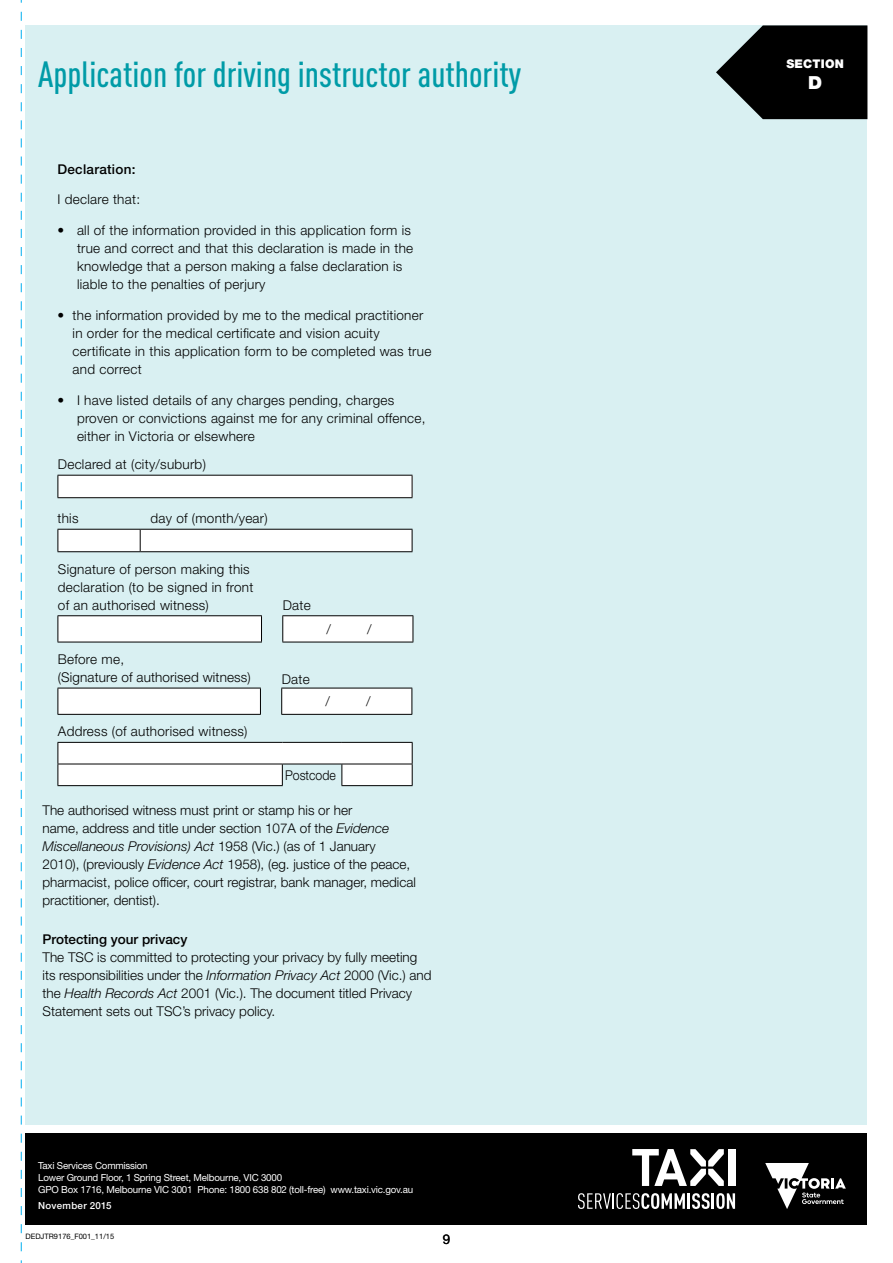
<style>
.page{position:relative;width:893px;height:1263px;background:#fff}
.page>*{position:absolute;margin:0;border:0;box-sizing:border-box;transform-origin:0 0}
.t1{font:500 36px "DIN Cond";color:#009ba7}
.t2{font:900 18px "Helvetica Neue LT Std";color:#fff}
.t3{font:300 13.5px/18px "Helvetica Neue LT Std";letter-spacing:.02em;color:#000}
.t4{font:300 13.5px/18px "Helvetica Neue LT Std";color:#000}
.t5{font:500 13.5px "Helvetica Neue LT Std";color:#000}
.t6{font:500 13.5px "Helvetica Neue LT Std";letter-spacing:.02em;color:#000}
.t7{font:300 13.5px "Helvetica Neue LT Std";color:#000;scale:.91 1}
.t8{font:13.5px "Helvetica Neue LT Std";color:#000}
.t9{font:900 12px "Helvetica Neue LT Std";letter-spacing:.02em;color:#fff}
.t10{font:9.75px/11.7px "Helvetica Neue LT Std";letter-spacing:-.02em;color:#fff}
.t11{font:500 9.75px "Helvetica Neue LT Std";letter-spacing:.035em;color:#fff}
.t12{font:7.5px "Helvetica Neue LT Std";color:#000}
.s1{font-style:italic}
</style>
<div class="page">
<div style="left:26px;top:26px;width:841px;height:1099px;background:#d9f0f2"></div>
<div style="left:26px;top:1133px;width:841px;height:92px;background:#000"></div>
<svg style="left:765px;top:1163px;width:81px;height:46px"></svg>
<svg style="left:632px;top:1149px;width:92px;height:37px"></svg>
<div style="left:728px;top:1149px;width:7px;height:37px;background:#fff"></div>
<svg style="left:578px;top:1193px;width:107px;height:16px"></svg>
<hr style="left:687px;top:1193px;width:3px;height:16px;background:#fff">
<svg style="left:692px;top:1193px;width:43px;height:16px"></svg>
<div style="left:58px;top:475px;width:354px;height:23px;background:#fff"></div>
<svg style="left:58px;top:476px;width:1px;height:21px"></svg>
<hr style="left:58px;top:475px;width:354px;height:1px;background:#000">
<svg style="left:412px;top:476px;width:1px;height:21px"></svg>
<hr style="left:58px;top:497px;width:354px;height:1px;background:#000">
<div style="left:58px;top:529px;width:355px;height:23px;background:#fff"></div>
<hr style="left:140px;top:551px;width:272px;height:1px;background:#000">
<hr style="left:58px;top:615px;width:204px;height:1px;background:#000">
<hr style="left:58px;top:642px;width:204px;height:1px;background:#000">
<hr style="left:282px;top:615px;width:131px;height:1px;background:#000">
<svg style="left:58px;top:616px;width:356px;height:26px;background:#f3f5f5"></svg>
<hr style="left:282px;top:642px;width:131px;height:1px;background:#000">
<hr style="left:58px;top:714px;width:203px;height:1px;background:#000">
<svg style="left:58px;top:688px;width:355px;height:26px;background:#f3f5f5"></svg>
<hr style="left:281px;top:714px;width:131px;height:1px;background:#000">
<svg style="left:58px;top:742px;width:355px;height:44px;background:#eceeee"></svg>
<hr style="left:341px;top:785px;width:72px;height:1px;background:#000">
<svg style="left:21px;top:0;width:1px;height:1263px"></svg>
<svg style="left:716px;top:25px;width:151px;height:94px"></svg>
<h1 class="t1" style="left:38px;top:53px;width:484px">Application for driving instructor authority</h1>
<p class="t6" style="left:58px;top:161px;width:80px">Declaration:</p>
<p class="t3" style="left:58px;top:190px;width:84px">I declare that:</p>
<p class="t3" style="left:77px;top:221px;width:338px;text-indent:-19px">• all of the information provided in this application form is true and correct and that this declaration is made in the knowledge that a person making a false declaration is liable to the penalties of perjury</p>
<p class="t3" style="left:73px;top:306px;width:360px;text-indent:-15px">• the information provided by me to the medical practitioner in order for the medical certificate and vision acuity certificate in this application form to be completed was true and correct</p>
<p class="t3" style="left:77px;top:391px;width:350px;text-indent:-19px">• I have listed details of any charges pending, charges proven or convictions against me for any criminal offence, either in Victoria or elsewhere</p>
<p class="t3" style="left:58px;top:455px;width:150px">Declared at (city/suburb)</p>
<p class="t3" style="left:58px;top:509px;width:23px">this</p>
<p class="t3" style="left:151px;top:509px;width:119px">day of (month/year)</p>
<p class="t3" style="left:58px;top:560px;width:197px">Signature of person making this declaration (to be signed in front of an authorised witness)</p>
<p class="t3" style="left:58px;top:650px;width:194px">Before me,<br>(Signature of authorised witness)</p>
<p class="t3" style="left:58px;top:722px;width:191px">Address (of authorised witness)</p>
<p class="t3" style="left:283px;top:596px;width:30px">Date</p>
<p class="t3" style="left:327px;top:619px;width:6px">/</p>
<p class="t3" style="left:367px;top:619px;width:6px">/</p>
<p class="t3" style="left:282px;top:669px;width:30px">Date</p>
<p class="t3" style="left:326px;top:692px;width:6px">/</p>
<p class="t3" style="left:366px;top:692px;width:6px">/</p>
<p class="t7" style="left:285px;top:766px;width:57px">Postcode</p>
<p class="t4" style="left:43px;top:801px;width:375px">The authorised witness must print or stamp his or her<br>name, address and title under section 107A of the <span class="s1">Evidence Miscellaneous Provisions) Act</span> 1958 (Vic.) (as of 1 January 2010), (previously <span class="s1">Evidence Act</span> 1958), (eg. justice of the peace, pharmacist, police officer, court registrar, bank manager, medical practitioner, dentist).</p>
<p class="t5" style="left:43px;top:931px;width:146px">Protecting your privacy</p>
<p class="t4" style="left:43px;top:948px;width:390px">The TSC is committed to protecting your privacy by fully meeting its responsibilities under the <span class="s1">Information Privacy Act</span> 2000 (Vic.) and the <span class="s1">Health Records Act</span> 2001 (Vic.). The document titled Privacy Statement sets out TSC’s privacy policy.</p>
<p class="t10" style="left:38px;top:1160px;width:376px">Taxi Services Commission<br>Lower Ground Floor, 1 Spring Street, Melbourne, VIC 3000<br>GPO Box 1716, Melbourne VIC 3001 Phone: 1800 638 802 (toll-free) www.taxi.vic.gov.au</p>
<p class="t11" style="left:38px;top:1199px;width:75px">November 2015</p>
<p class="t12" style="left:26px;top:1231px;width:90px">DEDJTR9176_F001_11/15</p>
<p class="t8" style="left:443px;top:1231px;width:9px">9</p>
<p class="t9" style="left:786px;top:56px;width:59px">SECTION</p>
<h2 class="t2" style="left:808px;top:71px;width:16px">D</h2>
</div>
